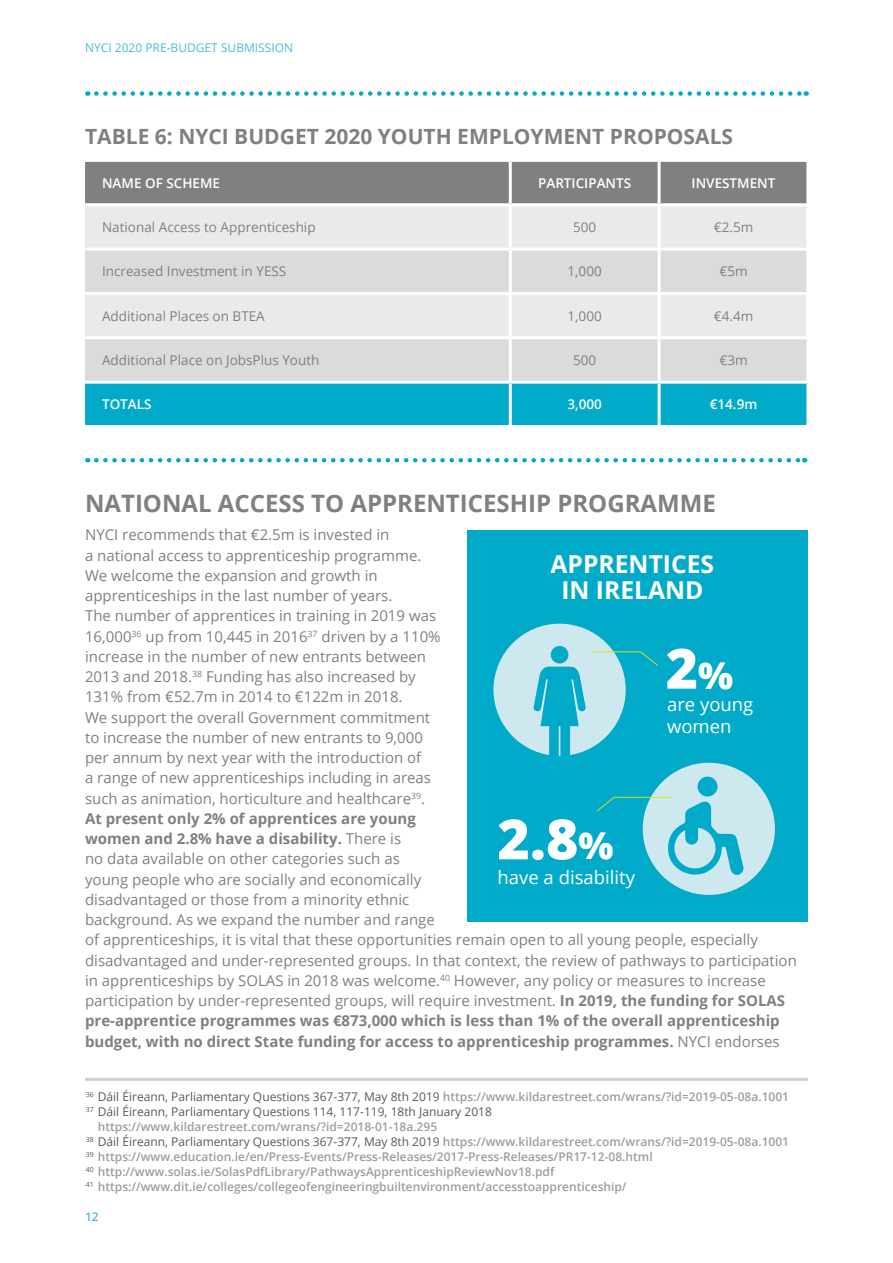
<style>
.page{position:relative;width:893px;height:1263px;background:#fff}
.page>*{position:absolute;margin:0;border:0;box-sizing:border-box;transform-origin:0 0}
.Images{font:800 55.5px "Open Sans";color:#fff}
.Images-2{font:700 24.6px/25.3px "Open Sans";color:#fff;text-align:center}
.GREY_SUB_HEADINGS{font:700 24px "Open Sans";color:#7f8080}
.GREY_SUB_HEADINGS-2{font:700 21px "Open Sans";color:#7f8080}
.Images-3{font:18.45px/22.2px "Open Sans";color:#fff}
.GREY_BODY_COPY{font:15px/20.2px "Open Sans";color:#7f8080}
.t1{font:13.5px "Open Sans";color:#7f8080}
.t2{font:600 13.5px "Open Sans";color:#fff}
.FOOTNOTES_BLACK{font:600 12px "Open Sans";color:#9e9d9e}
.FOOTNOTES_BLACK-2{font:12px/15px "Open Sans";color:#58595b}
.t3{font:12px "Open Sans";color:#4abdd5}
.t4{font:600 12px "Open Sans";color:#4abdd5}
.s1{font-weight:700}
.s2{font-size:37.05px}
.s3{font-weight:400;color:#58595b}
.s4{font-weight:600;color:#9e9d9e}
</style>
<div class="page">
<svg style="left:96px;top:91px;width:711px;height:5px"></svg>
<div style="left:85px;top:162px;width:721px;height:41px;background:#7f8080"></div>
<div style="left:85px;top:206px;width:721px;height:42px;background:#ebeaea"></div>
<svg style="left:85px;top:251px;width:721px;height:130px;background:#e1e0e0"></svg>
<div style="left:85px;top:384px;width:721px;height:41px;background:#00aac8"></div>
<hr style="left:509px;top:206px;width:3px;height:42px;background:#fff">
<hr style="left:658px;top:206px;width:3px;height:42px;background:#fff">
<hr style="left:509px;top:251px;width:3px;height:41px;background:#fff">
<hr style="left:658px;top:251px;width:3px;height:41px;background:#fff">
<hr style="left:85px;top:292px;width:425px;height:3px;background:#fff">
<hr style="left:509px;top:295px;width:3px;height:41px;background:#fff">
<hr style="left:658px;top:295px;width:3px;height:41px;background:#fff">
<hr style="left:85px;top:336px;width:425px;height:3px;background:#fff">
<hr style="left:509px;top:339px;width:3px;height:42px;background:#fff">
<hr style="left:658px;top:339px;width:3px;height:42px;background:#fff">
<hr style="left:509px;top:384px;width:3px;height:41px;background:#fff">
<hr style="left:658px;top:384px;width:3px;height:41px;background:#fff">
<hr style="left:509px;top:162px;width:3px;height:41px;background:#fff">
<hr style="left:658px;top:162px;width:3px;height:41px;background:#fff">
<hr style="left:510px;top:292px;width:149px;height:3px;background:#fff">
<hr style="left:659px;top:292px;width:150px;height:3px;background:#fff">
<hr style="left:510px;top:336px;width:149px;height:3px;background:#fff">
<hr style="left:659px;top:336px;width:150px;height:3px;background:#fff">
<svg style="left:96px;top:458px;width:709px;height:4px"></svg>
<div style="left:467px;top:530px;width:340px;height:391px;background:#00aac8"></div>
<div style="left:643px;top:763px;width:132px;height:132px;background:#cee8ef;border-radius:50%"></div>
<div style="left:698px;top:777px;width:19px;height:19px;background:#00aac8;border-radius:50%"></div>
<div style="left:493px;top:624px;width:133px;height:132px;background:#cee8ef;border-radius:50%"></div>
<div style="left:551px;top:646px;width:17px;height:17px;background:#00aac8;border-radius:50%"></div>
<svg style="left:533px;top:651px;width:125px;height:105px"></svg>
<svg style="left:597px;top:796px;width:147px;height:79px"></svg>
<hr style="left:85px;top:1078px;width:723px;height:3px;background:#cfcdcd">
<p class="t3" style="left:85px;top:39px;width:210px">NYCI 2020 PRE-BUDGET SUBMISSION</p>
<h2 class="GREY_SUB_HEADINGS-2" style="left:85px;top:122px;width:650px">TABLE 6: NYCI BUDGET 2020 YOUTH EMPLOYMENT PROPOSALS</h2>
<p class="t2" style="left:102px;top:174px;width:119px">NAME OF SCHEME</p>
<p class="t2" style="left:538px;top:174px;width:95px">PARTICIPANTS</p>
<p class="t2" style="left:692px;top:174px;width:85px">INVESTMENT</p>
<p class="t1" style="left:102px;top:218px;width:215px">National Access to Apprenticeship</p>
<p class="t1" style="left:573px;top:218px;width:25px">500</p>
<p class="t1" style="left:714px;top:218px;width:41px">€2.5m</p>
<p class="t1" style="left:102px;top:262px;width:186px">Increased Investment in YESS</p>
<p class="t1" style="left:568px;top:262px;width:36px">1,000</p>
<p class="t1" style="left:719px;top:262px;width:30px">€5m</p>
<p class="t1" style="left:102px;top:307px;width:164px">Additional Places on BTEA</p>
<p class="t1" style="left:568px;top:307px;width:36px">1,000</p>
<p class="t1" style="left:714px;top:307px;width:41px">€4.4m</p>
<p class="t1" style="left:102px;top:351px;width:219px">Additional Place on JobsPlus Youth</p>
<p class="t1" style="left:573px;top:351px;width:25px">500</p>
<p class="t1" style="left:719px;top:351px;width:30px">€3m</p>
<p class="t2" style="left:102px;top:395px;width:51px">TOTALS</p>
<p class="t2" style="left:567px;top:395px;width:36px">3,000</p>
<p class="t2" style="left:710px;top:395px;width:49px">€14.9m</p>
<h2 class="GREY_SUB_HEADINGS" style="left:85px;top:486px;width:632px">NATIONAL ACCESS TO APPRENTICESHIP PROGRAMME</h2>
<p class="GREY_BODY_COPY" style="left:85px;top:524px;width:713px">NYCI recommends that €2.5m is invested in<br>a national access to apprenticeship programme.<br>We welcome the expansion and growth in<br>apprenticeships in the last number of years.<br>The number of apprentices in training in 2019 was<br>16,000<sup>36</sup> up from 10,445 in 2016<sup>37</sup> driven by a 110%<br>increase in the number of new entrants between<br>2013 and 2018.<sup>38</sup> Funding has also increased by<br>131% from €52.7m in 2014 to €122m in 2018.<br>We support the overall Government commitment<br>to increase the number of new entrants to 9,000<br>per annum by next year with the introduction of<br>a range of new apprenticeships including in areas<br>such as animation, horticulture and healthcare<sup>39</sup>.<br><span class="s1">At present only 2% of apprentices are young<br>women and 2.8% have a disability.</span> There is<br>no data available on other categories such as<br>young people who are socially and economically<br>disadvantaged or those from a minority ethnic<br>background. As we expand the number and range<br>of apprenticeships, it is vital that these opportunities remain open to all young people, especially disadvantaged and under-represented groups. In that context, the review of pathways to participation in apprenticeships by SOLAS in 2018 was welcome.<sup>40</sup> However, any policy or measures to increase participation by under-represented groups, will require investment. <span class="s1">In 2019, the funding for SOLAS pre-apprentice programmes was €873,000 which is less than 1% of the overall apprenticeship budget, with no direct State funding for access to apprenticeship programmes.</span> NYCI endorses</p>
<p class="Images-2" style="left:551px;top:551px;width:165px">APPRENTICES<br>IN IRELAND</p>
<p class="Images" style="left:666px;top:626px;width:69px">2<span class="s2">%</span></p>
<p class="Images-3" style="left:667px;top:693px;width:88px">are young women</p>
<p class="Images" style="left:497px;top:797px;width:118px">2.8<span class="s2">%</span></p>
<p class="Images-3" style="left:497px;top:865px;width:139px">have a disability</p>
<p class="FOOTNOTES_BLACK" style="left:86px;top:1089px;width:705px"><sup>36</sup> <span class="s3">Dáil Éireann, Parliamentary Questions 367-377, May 8th 2019</span> https://www.kildarestreet.com/wrans/?id=2019-05-08a.1001</p>
<p class="FOOTNOTES_BLACK-2" style="left:98px;top:1104px;width:396px;text-indent:-12px"><sup>37</sup> Dáil Éireann, Parliamentary Questions 114, 117-119, 18th January 2018 <span class="s4">https://www.kildarestreet.com/wrans/?id=2018-01-18a.295</span></p>
<p class="FOOTNOTES_BLACK" style="left:86px;top:1134px;width:705px"><sup>38</sup> <span class="s3">Dáil Éireann, Parliamentary Questions 367-377, May 8th 2019</span> https://www.kildarestreet.com/wrans/?id=2019-05-08a.1001</p>
<p class="FOOTNOTES_BLACK" style="left:86px;top:1149px;width:568px"><sup>39</sup> https://www.education.ie/en/Press-Events/Press-Releases/2017-Press-Releases/PR17-12-08.html</p>
<p class="FOOTNOTES_BLACK" style="left:86px;top:1164px;width:470px"><sup>40</sup> http://www.solas.ie/SolasPdfLibrary/PathwaysApprenticeshipReviewNov18.pdf</p>
<p class="FOOTNOTES_BLACK" style="left:86px;top:1179px;width:542px"><sup>41</sup> https://www.dit.ie/colleges/collegeofengineeringbuiltenvironment/accesstoapprenticeship/</p>
<p class="t4" style="left:85px;top:1208px;width:15px">12</p>
</div>
